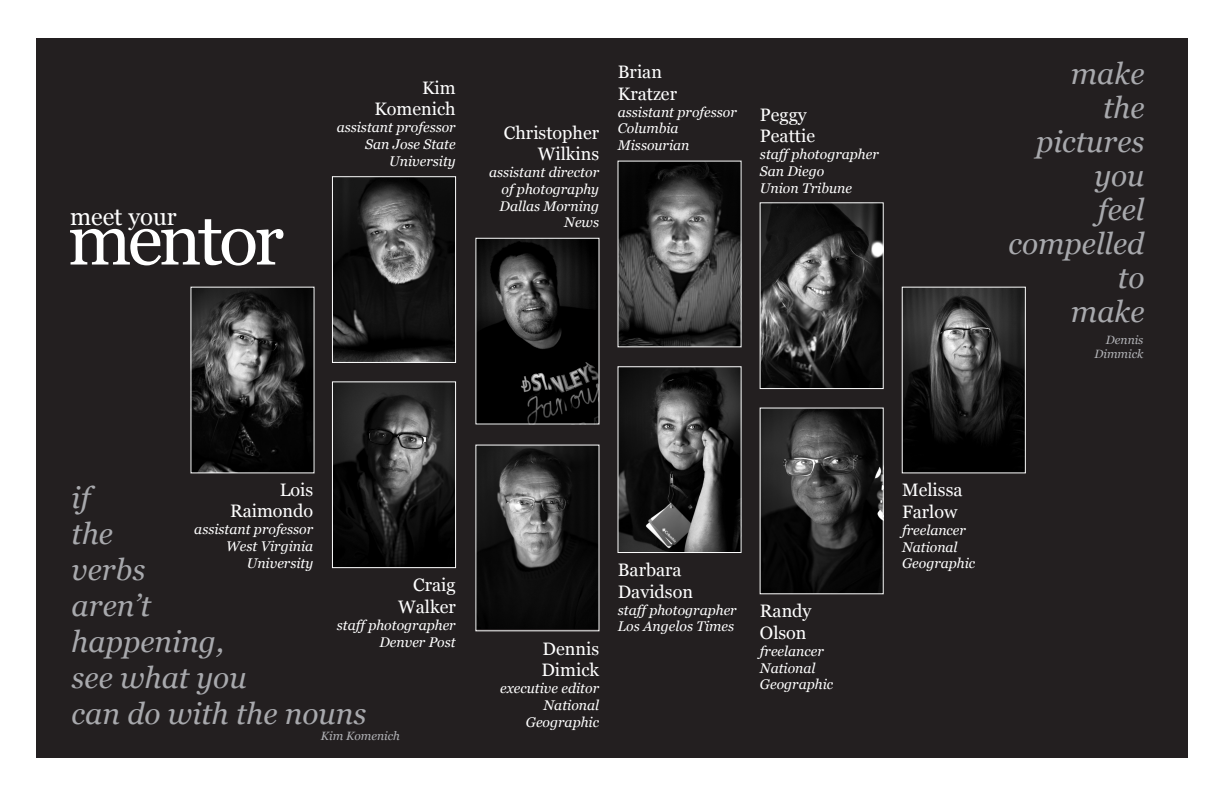
<style>
.page{position:relative;width:1224px;height:792px;background:#fff}
.page>*{position:absolute;margin:0;border:0;box-sizing:border-box;transform-origin:0 0}
.t1{font:72px "Georgia";letter-spacing:-.05em;color:#fff}
.t2{font:italic 30px/34px "Georgia";color:#a8a9ad}
.t3{font:24px "Georgia";color:#fff}
.t4{font:18px/21.6px "Georgia";color:#fff}
.t5{font:italic 14px/16.8px "Georgia";color:#fff;text-align:right}
.t6{font:italic 12px/14.4px "Georgia";color:#b2b3b7;text-align:right}
</style>
<div class="page">
<div style="left:36px;top:38px;width:1152px;height:720px;background:#231f20"></div>
<img style="left:620px;top:369px;width:119px;height:182px">
<img style="left:620px;top:163px;width:119px;height:182px">
<img style="left:334px;top:179px;width:120px;height:182px">
<div style="left:332px;top:177px;width:124px;height:186px;border:1px solid #fff"></div>
<img style="left:762px;top:410px;width:119px;height:182px">
<img style="left:762px;top:205px;width:119px;height:182px">
<div style="left:760px;top:203px;width:123px;height:186px;border:1px solid #fff"></div>
<img style="left:193px;top:289px;width:119px;height:182px">
<img style="left:478px;top:447px;width:119px;height:182px">
<img style="left:478px;top:240px;width:119px;height:182px">
<img style="left:334px;top:384px;width:120px;height:182px">
<div style="left:332px;top:382px;width:124px;height:186px;border:1px solid #fff"></div>
<img style="left:904px;top:289px;width:120px;height:182px">
<div style="left:902px;top:287px;width:124px;height:186px;border:1px solid #fff"></div>
<p class="t3" style="left:70px;top:203px;width:108px">meet your</p>
<p class="t1" style="left:68px;top:199px;width:217px">mentor</p>
<p class="t4" style="left:374px;top:77px;width:83px;text-align:right">Kim<br>Komenich</p>
<p class="t5" style="left:337px;top:119px;width:120px">assistant professor<br>San Jose State<br>University</p>
<p class="t4" style="left:504px;top:122px;width:97px;text-align:right">Christopher<br>Wilkins</p>
<p class="t5" style="left:489px;top:164px;width:112px">assistant director of photography<br>Dallas Morning<br>News</p>
<p class="t4" style="left:618px;top:61px;width:61px">Brian<br>Kratzer</p>
<p class="t5" style="left:618px;top:103px;width:120px;text-align:left">assistant professor<br>Columbia<br>Missourian</p>
<p class="t4" style="left:760px;top:104px;width:57px">Peggy<br>Peattie</p>
<p class="t5" style="left:760px;top:146px;width:120px;text-align:left">staff photographer<br>San Diego<br>Union Tribune</p>
<p class="t2" style="left:1008px;top:56px;width:138px;text-align:right">make<br>the pictures you<br>feel compelled to<br>make</p>
<p class="t6" style="left:1094px;top:333px;width:51px">Dennis<br>Dimmick</p>
<p class="t4" style="left:230px;top:479px;width:85px;text-align:right">Lois<br>Raimondo</p>
<p class="t5" style="left:194px;top:521px;width:120px">assistant professor<br>West Virginia<br>University</p>
<p class="t2" style="left:72px;top:479px;width:296px;line-height:36px">if<br>the<br>verbs<br>aren’t<br>happening,<br>see what you<br>can do with the nouns</p>
<p class="t4" style="left:398px;top:574px;width:59px;text-align:right">Craig<br>Walker</p>
<p class="t5" style="left:337px;top:617px;width:120px">staff photographer<br>Denver Post</p>
<p class="t6" style="left:321px;top:729px;width:81px">Kim Komenich</p>
<p class="t4" style="left:541px;top:638px;width:59px">Dennis<br>Dimick</p>
<p class="t5" style="left:500px;top:680px;width:100px">executive editor<br>National<br>Geographic</p>
<p class="t4" style="left:618px;top:559px;width:77px">Barbara<br>Davidson</p>
<p class="t5" style="left:618px;top:601px;width:120px;text-align:left">staff photographer<br>Los Angelos Times</p>
<p class="t4" style="left:760px;top:600px;width:53px">Randy<br>Olson</p>
<p class="t5" style="left:760px;top:642px;width:75px;text-align:left">freelancer<br>National<br>Geographic</p>
<p class="t4" style="left:902px;top:479px;width:62px">Melissa<br>Farlow</p>
<p class="t5" style="left:902px;top:521px;width:75px;text-align:left">freelancer<br>National<br>Geographic</p>
</div>
